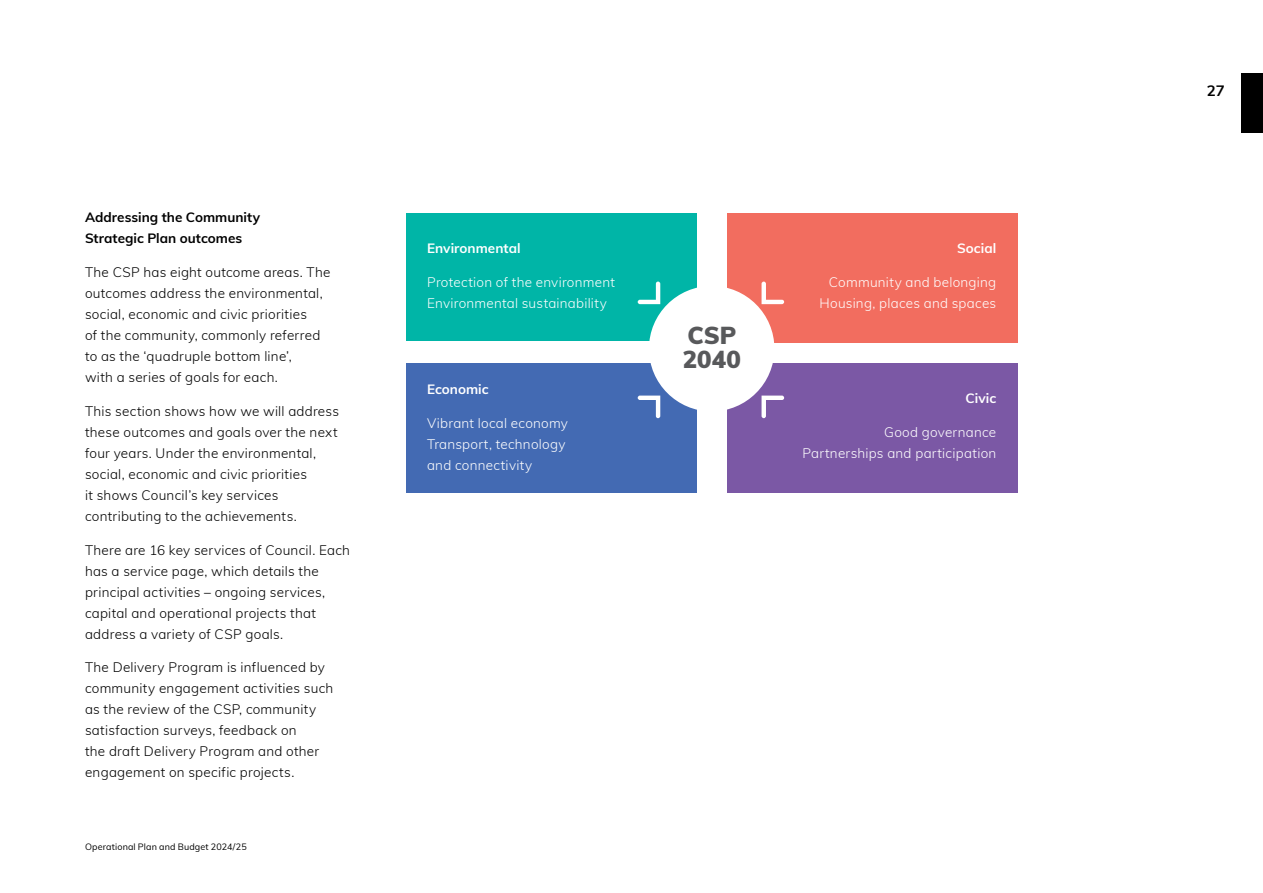
<style>
.page{position:relative;width:1263px;height:893px;background:#fff}
.page>*{position:absolute;margin:0;border:0;box-sizing:border-box;transform-origin:0 0}
.t1{font:900 24px "Muli";color:#58595b}
.t2{font:700 15px "Muli";color:#000}
.t3{font:300 13.5px/21px "Muli";letter-spacing:.02em;color:#000}
.t4{font:300 13.5px/21px "Muli";letter-spacing:.02em;color:#fff}
.t5{font:700 13.5px/21px "Muli";color:#000}
.t6{font:700 13.5px "Muli";color:#fff}
.t7{font:9px "Muli";letter-spacing:.015em;color:#000}
</style>
<div class="page">
<div style="left:406px;top:213px;width:291px;height:128px;background:#00b5a7"></div>
<div style="left:406px;top:363px;width:291px;height:130px;background:#436ab3"></div>
<div style="left:726px;top:213px;width:291px;height:130px;background:#f26d5f"></div>
<div style="left:726px;top:363px;width:291px;height:130px;background:#7b58a5"></div>
<div style="left:649px;top:286px;width:125px;height:125px;background:#fff;border-radius:50%"></div>
<svg style="left:638px;top:396px;width:22px;height:22px"></svg>
<svg style="left:761px;top:396px;width:23px;height:22px"></svg>
<svg style="left:638px;top:282px;width:22px;height:22px"></svg>
<svg style="left:761px;top:282px;width:23px;height:22px"></svg>
<div style="left:1242px;top:74px;width:21px;height:59px;background:#000"></div>
<p class="t5" style="left:85px;top:206px;width:177px">Addressing the Community<br>Strategic Plan outcomes</p>
<p class="t3" style="left:85px;top:261px;width:247px">The CSP has eight outcome areas. The outcomes address the environmental, social, economic and civic priorities<br>of the community, commonly referred to as the ‘quadruple bottom line’,<br>with a series of goals for each.</p>
<p class="t3" style="left:85px;top:400px;width:256px">This section shows how we will address these outcomes and goals over the next four years. Under the environmental, social, economic and civic priorities<br>it shows Council’s key services contributing to the achievements.</p>
<p class="t3" style="left:85px;top:539px;width:267px">There are 16 key services of Council. Each has a service page, which details the principal activities – ongoing services, capital and operational projects that address a variety of CSP goals.</p>
<p class="t3" style="left:85px;top:656px;width:250px">The Delivery Program is influenced by community engagement activities such as the review of the CSP, community satisfaction surveys, feedback on<br>the draft Delivery Program and other engagement on specific projects.</p>
<p class="t7" style="left:85px;top:841px;width:163px">Operational Plan and Budget 2024/25</p>
<p class="t6" style="left:427px;top:238px;width:95px">Environmental</p>
<p class="t4" style="left:427px;top:271px;width:189px">Protection of the environment<br>Environmental sustainability</p>
<p class="t6" style="left:427px;top:380px;width:63px">Economic</p>
<p class="t4" style="left:427px;top:412px;width:142px">Vibrant local economy<br>Transport, technology and connectivity</p>
<h1 class="t1" style="left:687px;top:317px;width:50px">CSP</h1>
<h1 class="t1" style="left:683px;top:342px;width:59px">2040</h1>
<p class="t6" style="left:957px;top:238px;width:41px">Social</p>
<p class="t4" style="left:819px;top:270px;width:178px;text-align:right">Community and belonging<br>Housing, places and spaces</p>
<p class="t6" style="left:966px;top:388px;width:32px">Civic</p>
<p class="t4" style="left:802px;top:420px;width:195px;text-align:right">Good governance<br>Partnerships and participation</p>
<p class="t2" style="left:1207px;top:79px;width:20px">27</p>
</div>
